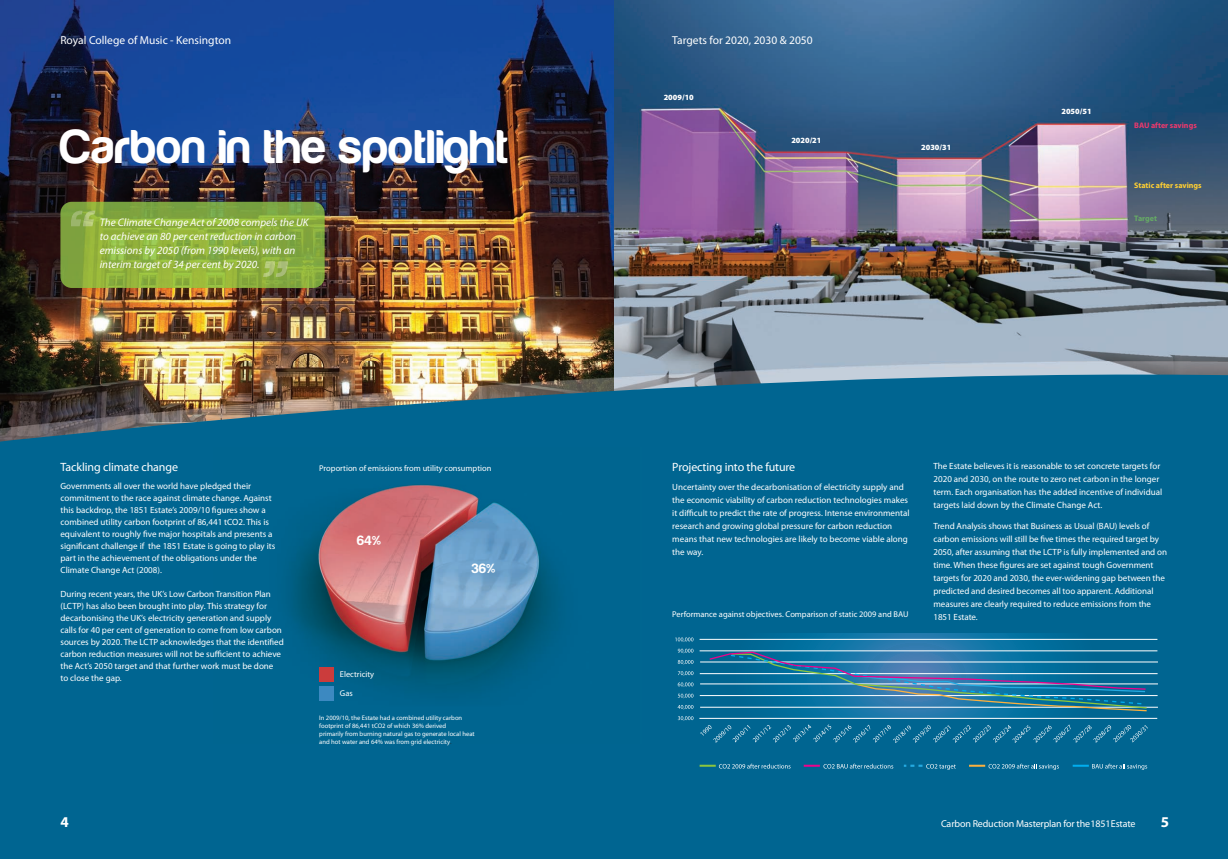
<style>
.page{position:relative;width:1228px;height:859px;background:#fff}
.page>*{position:absolute;margin:0;border:0;box-sizing:border-box;transform-origin:0 0}
.t1{font:700 49px "Harabara";letter-spacing:.02em;color:#fff}
.t2{font:700 15px "Myriad Pro";color:#fff}
.t3{font:700 13.9px "Harabara";color:#fff}
.t4{font:12px "Myriad Pro";letter-spacing:-.01em;color:#fff}
.t5{font:11.5px "Myriad Pro";color:#fff}
.t6{font:italic 11px/14px "Myriad Pro";color:#fff}
.t7{font:10px "Myriad Pro";letter-spacing:-.015em;color:#fff}
.t8{font:9px/13px "Myriad Pro";color:#fff}
.t9{font:8.4px "Myriad Pro";color:#fff}
.t10{font:900 8px "Myriad Pro";color:#fff}
.t11{font:700 8px "Myriad Pro";color:#ffcf32}
.t12{font:700 8px "Myriad Pro";color:#ee386c}
.t13{font:700 8px "Myriad Pro";color:#66ab65}
.t14{font:6.6px/7.9px "Myriad Pro";color:#fff}
.s1{color:#231f20}
</style>
<div class="page">
<img style="left:0;top:0;width:614px;height:361px">
<img style="left:614px;top:0;width:613px;height:361px">
<img style="left:0;top:361px;width:614px;height:14px">
<img style="left:614px;top:361px;width:613px;height:14px">
<div style="left:0;top:375px;width:1227px;height:484px;background:#006591"></div>
<img style="left:213px;top:447px;width:428px;height:296px">
<img style="left:60px;top:202px;width:265px;height:86px">
<img style="left:263px;top:261px;width:24px;height:16px">
<img style="left:71px;top:211px;width:24px;height:15px">
<div style="left:319px;top:667px;width:15px;height:15px;background:#cb3c3c"></div>
<div style="left:319px;top:686px;width:15px;height:15px;background:#3c89c1"></div>
<div style="left:657px;top:755px;width:511px;height:17px;background:#006591"></div>
<svg style="left:699px;top:764px;width:91px;height:4px"></svg>
<svg style="left:803px;top:764px;width:90px;height:4px"></svg>
<svg style="left:903px;top:764px;width:52px;height:6px"></svg>
<svg style="left:969px;top:764px;width:89px;height:6px"></svg>
<svg style="left:1072px;top:764px;width:75px;height:6px"></svg>
<div style="left:657px;top:621px;width:511px;height:135px;background:#006591"></div>
<svg style="left:677px;top:634px;width:481px;height:84px"></svg>
<hr style="left:699px;top:639px;width:458px;height:1px;background:#fff">
<hr style="left:699px;top:651px;width:458px;height:1px;background:#fff">
<hr style="left:700px;top:662px;width:457px;height:1px;background:#fff">
<hr style="left:699px;top:673px;width:458px;height:1px;background:#fff">
<hr style="left:700px;top:684px;width:457px;height:1px;background:#fff">
<hr style="left:699px;top:695px;width:458px;height:1px;background:#fff">
<hr style="left:700px;top:707px;width:457px;height:1px;background:#fff">
<hr style="left:699px;top:718px;width:458px;height:1px;background:#fff">
<svg style="left:675px;top:637px;width:18px;height:5px"></svg>
<svg style="left:677px;top:649px;width:16px;height:4px"></svg>
<svg style="left:677px;top:660px;width:16px;height:4px"></svg>
<svg style="left:678px;top:671px;width:15px;height:5px"></svg>
<svg style="left:677px;top:682px;width:16px;height:5px"></svg>
<svg style="left:677px;top:694px;width:16px;height:4px"></svg>
<svg style="left:677px;top:705px;width:16px;height:4px"></svg>
<svg style="left:677px;top:716px;width:16px;height:5px"></svg>
<svg style="left:700px;top:724px;width:447px;height:19px"></svg>
<svg style="left:708px;top:651px;width:439px;height:61px"></svg>
<p class="t5" style="left:60px;top:36px;width:172px">Royal College of Music - Kensington</p>
<h1 class="t1" style="left:60px;top:130px;width:449px">Carbon in the spotlight</h1>
<p class="t6" style="left:100px;top:216px;width:210px">The Climate Change Act of 2008 compels the UK to achieve an 80 per cent reduction in carbon emissions by 2050 (from 1990 levels), with an interim target of 34 per cent by 2020.</p>
<h3 class="t4" style="left:60px;top:462px;width:119px">Tackling climate change</h3>
<p class="t8" style="left:60px;top:480px;width:216px;line-height:12px">Governments all over the world have pledged their commitment to the race against climate change. Against this backdrop, the 1851 Estate’s 2009/10 figures show a combined utility carbon footprint of 86,441 tCO2. This is equivalent to roughly five major hospitals and presents a significant challenge if the 1851 Estate is going to play its part in the achievement of the obligations under the Climate Change Act (2008).</p>
<p class="t8" style="left:60px;top:588px;width:225px;line-height:12px">During recent years, the UK’s Low Carbon Transition Plan (LCTP) has also been brought into play. This strategy for decarbonising the UK’s electricity generation and supply calls for 40 per cent of generation to come from low carbon sources by 2020. The LCTP acknowledges that the identified carbon reduction measures will not be sufficient to achieve the Act’s 2050 target and that further work must be done<br>to close the gap.</p>
<p class="t9" style="left:319px;top:465px;width:174px">Proportion of emissions from utility consumption</p>
<h3 class="t3" style="left:357px;top:535px;width:26px">64%</h3>
<p class="t9" style="left:340px;top:671px;width:36px">Electricity</p>
<p class="t9" style="left:340px;top:690px;width:14px">Gas</p>
<h3 class="t3" style="left:472px;top:563px;width:25px">36%</h3>
<p class="t14" style="left:319px;top:715px;width:157px">In 2009/10, the Estate had a combined utility carbon footprint of 86,441 tCO2 of which 36% derived<br>primarily from burning natural gas to generate local heat and hot water and 64% was from grid electricity<span class="s1">.</span></p>
<p class="t5" style="left:672px;top:36px;width:142px">Targets for 2020, 2030 &amp; 2050</p>
<p class="t10" style="left:663px;top:92px;width:32px">2009/10</p>
<p class="t10" style="left:791px;top:135px;width:32px">2020/21</p>
<p class="t10" style="left:921px;top:143px;width:32px">2030/31</p>
<p class="t10" style="left:1061px;top:106px;width:32px">2050/51</p>
<p class="t12" style="left:1134px;top:122px;width:64px">BAU after savings</p>
<p class="t11" style="left:1134px;top:182px;width:69px">Static after savings</p>
<p class="t13" style="left:1134px;top:215px;width:24px">Target</p>
<h3 class="t4" style="left:672px;top:463px;width:124px">Projecting into the future</h3>
<p class="t8" style="left:672px;top:481px;width:239px">Uncertainty over the decarbonisation of electricity supply and the economic viability of carbon reduction technologies makes it difficult to predict the rate of progress. Intense environmental research and growing global pressure for carbon reduction means that new technologies are likely to become viable along the way.</p>
<p class="t9" style="left:672px;top:611px;width:238px">Performance against objectives. Comparison of static 2009 and BAU</p>
<p class="t8" style="left:933px;top:460px;width:230px">The Estate believes it is reasonable to set concrete targets for 2020 and 2030, on the route to zero net carbon in the longer term. Each organisation has the added incentive of individual targets laid down by the Climate Change Act.</p>
<p class="t8" style="left:933px;top:520px;width:235px">Trend Analysis shows that Business as Usual (BAU) levels of carbon emissions will still be five times the required target by 2050, after assuming that the LCTP is fully implemented and on time. When these figures are set against tough Government targets for 2020 and 2030, the ever-widening gap between the predicted and desired becomes all too apparent. Additional measures are clearly required to reduce emissions from the 1851 Estate.</p>
<h2 class="t2" style="left:60px;top:816px;width:10px">4</h2>
<p class="t7" style="left:941px;top:820px;width:196px">Carbon Reduction Masterplan for the1851Estate</p>
<h2 class="t2" style="left:1160px;top:816px;width:10px">5</h2>
</div>
